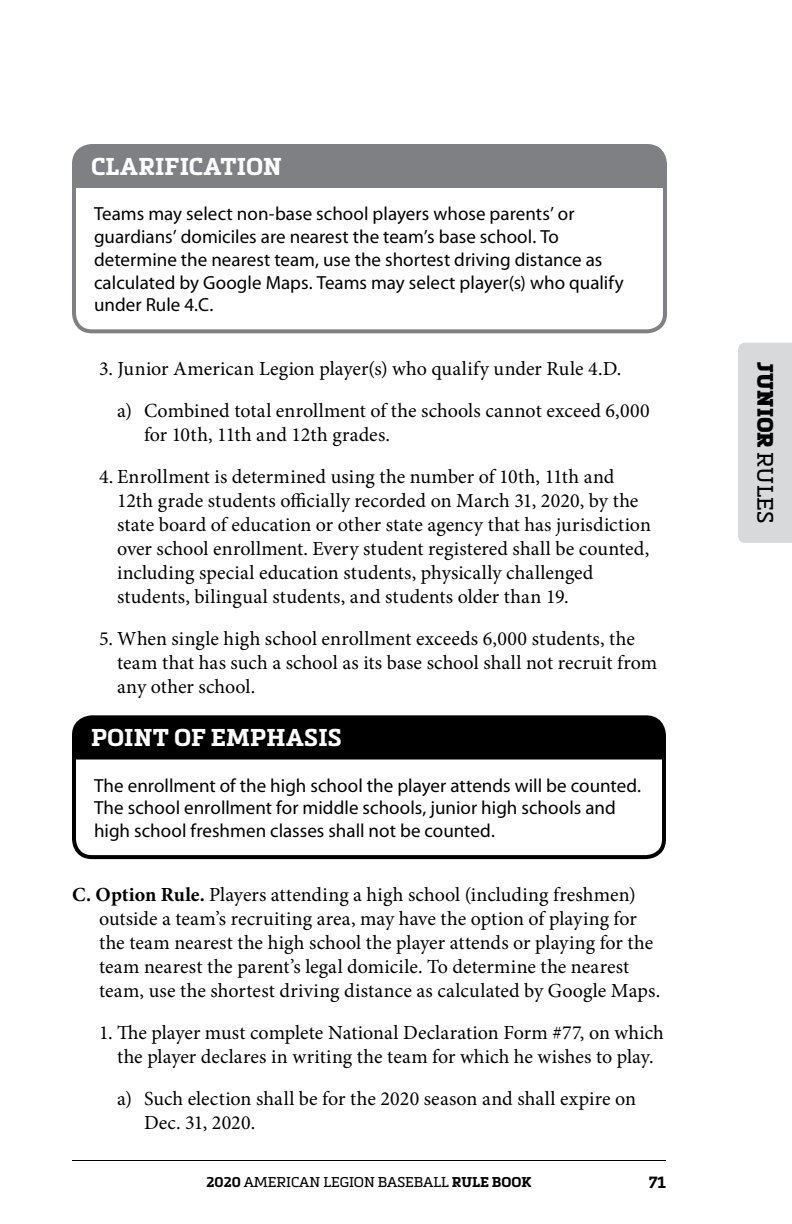
<style>
.page{position:relative;width:792px;height:1224px;background:#fff}
.page>*{position:absolute;margin:0;border:0;box-sizing:border-box;transform-origin:0 0}
.t1{font:700 24px "Metronic Slab Pro";letter-spacing:.01em;color:#fff}
.t2{font:900 22px "Metronic Slab Pro";letter-spacing:.015em;color:#000}
.Rule_-_1{font:20px/24px "Minion Pro";letter-spacing:.005em;color:#000}
.Rule_-_A{font:20px/24px "Minion Pro";letter-spacing:.005em;color:#000}
.Rule_-_a{font:20px/24px "Minion Pro";letter-spacing:.005em;color:#000}
.t3{font:19px/22.8px "Myriad Pro";color:#000}
.t4{font:700 16px "Metronic Slab Pro";color:#000}
.t5{font:14px "Metronic Slab Pro";color:#000}
.s1{font-weight:700}
.s2{font-weight:400}
</style>
<div class="page">
<hr style="left:72px;top:1160px;width:594px;height:1px;background:#000">
<div style="left:738px;top:343px;width:54px;height:200px;background:#d7d9da"></div>
<svg style="left:72px;top:190px;width:595px;height:144px"></svg>
<div style="left:72px;top:144px;width:595px;height:46px;background:#7e8083"></div>
<svg style="left:72px;top:761px;width:594px;height:99px"></svg>
<svg style="left:72px;top:715px;width:594px;height:46px;background:#0b0b0b"></svg>
<p class="t1" style="left:91px;top:151px;width:192px">CLARIFICATION</p>
<p class="t3" style="left:94px;top:203px;width:531px">Teams may select non-base school players whose parents’ or guardians’ domiciles are nearest the team’s base school. To determine the nearest team, use the shortest driving distance as calculated by Google Maps. Teams may select player(s) who qualify under Rule 4.C.</p>
<p class="Rule_-_1" style="left:99px;top:357px;width:522px">3. Junior American Legion player(s) who qualify under Rule 4.D.</p>
<p class="Rule_-_a" style="left:144px;top:399px;width:507px;text-indent:-27px">a) Combined total enrollment of the schools cannot exceed 6,000 for 10th, 11th and 12th grades.</p>
<p class="Rule_-_1" style="left:117px;top:465px;width:535px;text-indent:-18px">4. Enrollment is determined using the number of 10th, 11th and 12th grade students officially recorded on March 31, 2020, by the state board of education or other state agency that has jurisdiction over school enrollment. Every student registered shall be counted, including special education students, physically challenged students, bilingual students, and students older than 19.</p>
<p class="Rule_-_1" style="left:117px;top:627px;width:542px;text-indent:-18px">5. When single high school enrollment exceeds 6,000 students, the team that has such a school as its base school shall not recruit from any other school.</p>
<p class="t1" style="left:91px;top:723px;width:252px">POINT OF EMPHASIS</p>
<p class="t3" style="left:94px;top:774px;width:549px">The enrollment of the high school the player attends will be counted.<br>The school enrollment for middle schools, junior high schools and high school freshmen classes shall not be counted.</p>
<p class="Rule_-_A" style="left:99px;top:883px;width:560px;text-indent:-27px"><span class="s1">C. Option Rule.</span> Players attending a high school (including freshmen) outside a team’s recruiting area, may have the option of playing for the team nearest the high school the player attends or playing for the team nearest the parent’s legal domicile. To determine the nearest team, use the shortest driving distance as calculated by Google Maps.</p>
<p class="Rule_-_1" style="left:99px;top:1021px;width:566px;text-align:center">1. The player must complete National Declaration Form #77, on which the player declares in writing the team for which he wishes to play.</p>
<p class="Rule_-_a" style="left:144px;top:1087px;width:494px;text-indent:-27px">a) Such election shall be for the 2020 season and shall expire on<br>Dec. 31, 2020.</p>
<p class="t5" style="left:207px;top:1171px;width:326px"><span class="s1">2020</span> AMERICAN LEGION BASEBALL <span class="s1">RULE BOOK</span></p>
<p class="t4" style="left:649px;top:1172px;width:19px">71</p>
<p class="t2" style="left:778px;top:362px;width:163px;rotate:90deg">JUNIOR <span class="s2">RULES</span></p>
</div>
